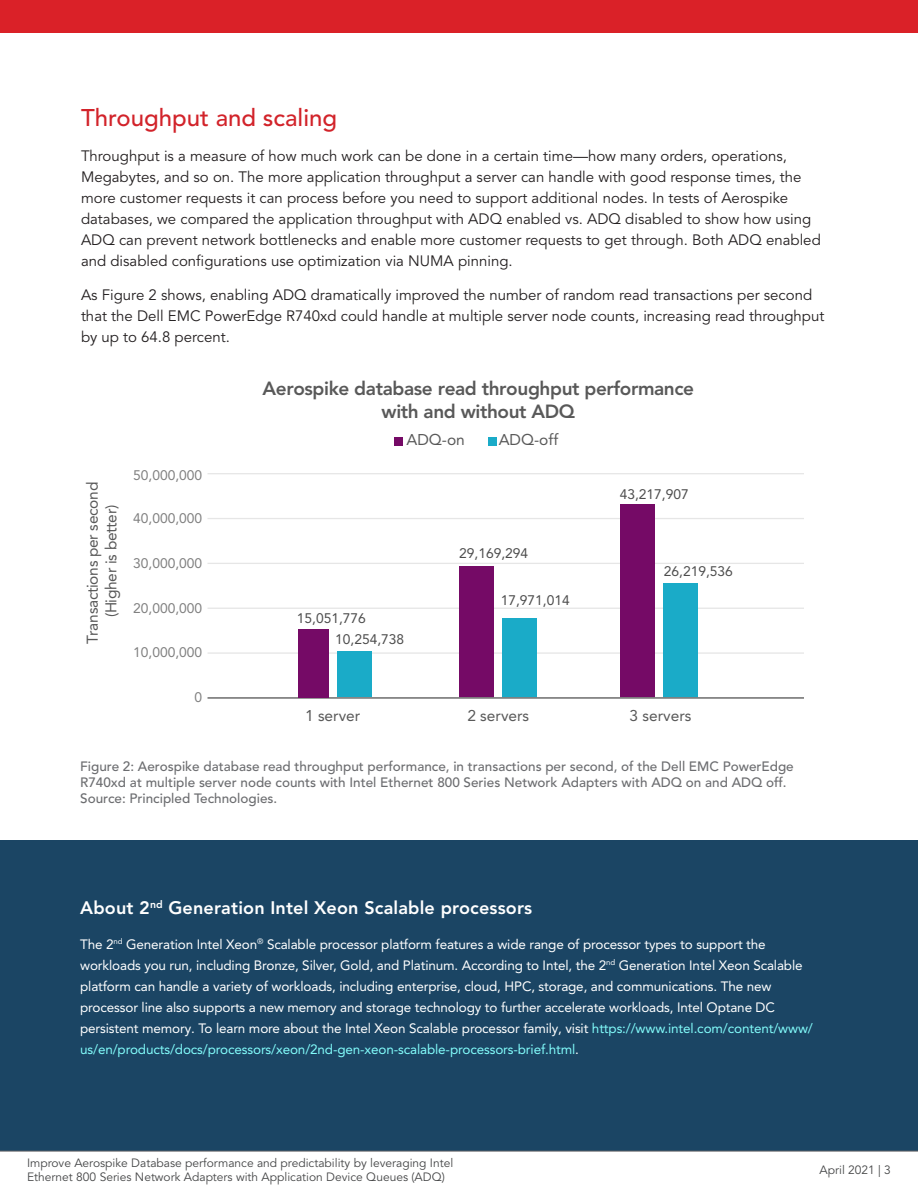
<style>
.page{position:relative;width:918px;height:1188px;background:#fff}
.page>*{position:absolute;margin:0;border:0;box-sizing:border-box;transform-origin:0 0}
.t1{font:500 24px "Avenir LT Pro";color:#d2232a}
.t2{font:800 18.9px/22.8px "Avenir LT Pro";letter-spacing:-.02em;color:#595959;text-align:center}
.t3{font:800 18px "Avenir LT Pro";letter-spacing:.01em;color:#fff}
.t4{font:15.45px "Avenir LT Pro";letter-spacing:-.02em;color:#595959}
.t5{font:15.45px "Avenir LT Pro";color:#595959}
.t6{font:15px/21px "Avenir LT Pro";color:#231f20}
.t7{font:13.8px "Avenir LT Pro";color:#4d4d4d}
.t8{font:13.8px "Avenir LT Pro";color:#808080}
.t9{font:13.5px/21px "Avenir LT Pro";letter-spacing:-.01em;color:#fff}
.Figure_Caption{font:500 13.5px/16.2px "Avenir LT Pro";color:#6c6d70}
.t10{font:12px/14.4px "Avenir LT Pro";color:#454647}
.s1{color:#82fcfb}
</style>
<div class="page">
<hr style="left:208px;top:473px;width:595px;height:1px;background:#e6e6e6">
<hr style="left:208px;top:518px;width:595px;height:1px;background:#e6e6e6">
<hr style="left:208px;top:563px;width:595px;height:1px;background:#e6e6e6">
<hr style="left:208px;top:608px;width:595px;height:1px;background:#e6e6e6">
<hr style="left:208px;top:652px;width:595px;height:2px;background:#e6e6e6">
<div style="left:459px;top:567px;width:35px;height:131px;background:#750a66"></div>
<div style="left:502px;top:618px;width:35px;height:80px;background:#1aabc8"></div>
<div style="left:620px;top:504px;width:34px;height:194px;background:#750a66"></div>
<div style="left:663px;top:584px;width:34px;height:114px;background:#1aabc8"></div>
<hr style="left:208px;top:697px;width:595px;height:2px;background:#808080">
<div style="left:298px;top:630px;width:31px;height:68px;background:#750a66"></div>
<div style="left:337px;top:651px;width:35px;height:46px;background:#1aabc8"></div>
<div style="left:395px;top:437px;width:8px;height:8px;background:#750a66"></div>
<div style="left:488px;top:437px;width:8px;height:8px;background:#1aabc8"></div>
<div style="left:0;top:840px;width:918px;height:310px;background:#1b4564"></div>
<hr style="left:0;top:1151px;width:918px;height:1px;background:#616164">
<div style="left:0;top:0;width:918px;height:32px;background:#da2128"></div>
<p class="t1" style="left:81px;top:104px;width:258px">Throughput and scaling</p>
<p class="t6" style="left:81px;top:145px;width:741px">Throughput is a measure of how much work can be done in a certain time—how many orders, operations, Megabytes, and so on. The more application throughput a server can handle with good response times, the more customer requests it can process before you need to support additional nodes. In tests of Aerospike databases, we compared the application throughput with ADQ enabled vs. ADQ disabled to show how using ADQ can prevent network bottlenecks and enable more customer requests to get through. Both ADQ enabled and disabled configurations use optimization via NUMA pinning.</p>
<p class="t6" style="left:81px;top:285px;width:745px">As Figure 2 shows, enabling ADQ dramatically improved the number of random read transactions per second that the Dell EMC PowerEdge R740xd could handle at multiple server node counts, increasing read throughput by up to 64.8 percent.</p>
<p class="t2" style="left:263px;top:377px;width:433px">Aerospike database read throughput performance with and without ADQ</p>
<p class="t4" style="left:83px;top:644px;width:164px;rotate:-90deg">Transactions per second</p>
<p class="t4" style="left:102px;top:617px;width:114px;rotate:-90deg">(Higher is better)</p>
<p class="t8" style="left:133px;top:467px;width:71px">50,000,000</p>
<p class="t8" style="left:133px;top:510px;width:71px">40,000,000</p>
<p class="t8" style="left:133px;top:554px;width:71px">30,000,000</p>
<p class="t8" style="left:133px;top:599px;width:71px">20,000,000</p>
<p class="t8" style="left:133px;top:644px;width:71px">10,000,000</p>
<p class="t8" style="left:195px;top:689px;width:9px">0</p>
<p class="t4" style="left:407px;top:431px;width:60px">ADQ-on</p>
<p class="t4" style="left:499px;top:431px;width:61px">ADQ-off</p>
<p class="t7" style="left:459px;top:545px;width:71px">29,169,294</p>
<p class="t7" style="left:297px;top:610px;width:71px">15,051,776</p>
<p class="t7" style="left:335px;top:631px;width:71px">10,254,738</p>
<p class="t7" style="left:501px;top:592px;width:71px">17,971,014</p>
<p class="t7" style="left:620px;top:486px;width:71px">43,217,907</p>
<p class="t7" style="left:664px;top:563px;width:71px">26,219,536</p>
<p class="t4" style="left:305px;top:706px;width:57px">1 server</p>
<p class="t5" style="left:467px;top:706px;width:63px">2 servers</p>
<p class="t5" style="left:630px;top:706px;width:63px">3 servers</p>
<p class="Figure_Caption" style="left:80px;top:758px;width:715px">Figure 2: Aerospike database read throughput performance, in transactions per second, of the Dell EMC PowerEdge<br>R740xd at multiple server node counts with Intel Ethernet 800 Series Network Adapters with ADQ on and ADQ off.<br>Source: Principled Technologies.</p>
<p class="t3" style="left:80px;top:897px;width:454px">About 2<sup>nd</sup> Generation Intel Xeon Scalable processors</p>
<p class="t9" style="left:80px;top:933px;width:734px">The 2<sup>nd</sup> Generation Intel Xeon<sup>®</sup> Scalable processor platform features a wide range of processor types to support the workloads you run, including Bronze, Silver, Gold, and Platinum. According to Intel, the 2<sup>nd</sup> Generation Intel Xeon Scalable platform can handle a variety of workloads, including enterprise, cloud, HPC, storage, and communications. The new processor line also supports a new memory and storage technology to further accelerate workloads, Intel Optane DC persistent memory. To learn more about the Intel Xeon Scalable processor family, visit <span class="s1">https://www.intel.com/content/www/ us/en/products/docs/processors/xeon/2nd-gen-xeon-scalable-processors-brief.html</span>.</p>
<p class="t10" style="left:27px;top:1156px;width:428px">Improve Aerospike Database performance and predictability by leveraging Intel<br>Ethernet 800 Series Network Adapters with Application Device Queues (ADQ)</p>
<p class="t10" style="left:820px;top:1163px;width:73px">April 2021 | 3</p>
</div>
